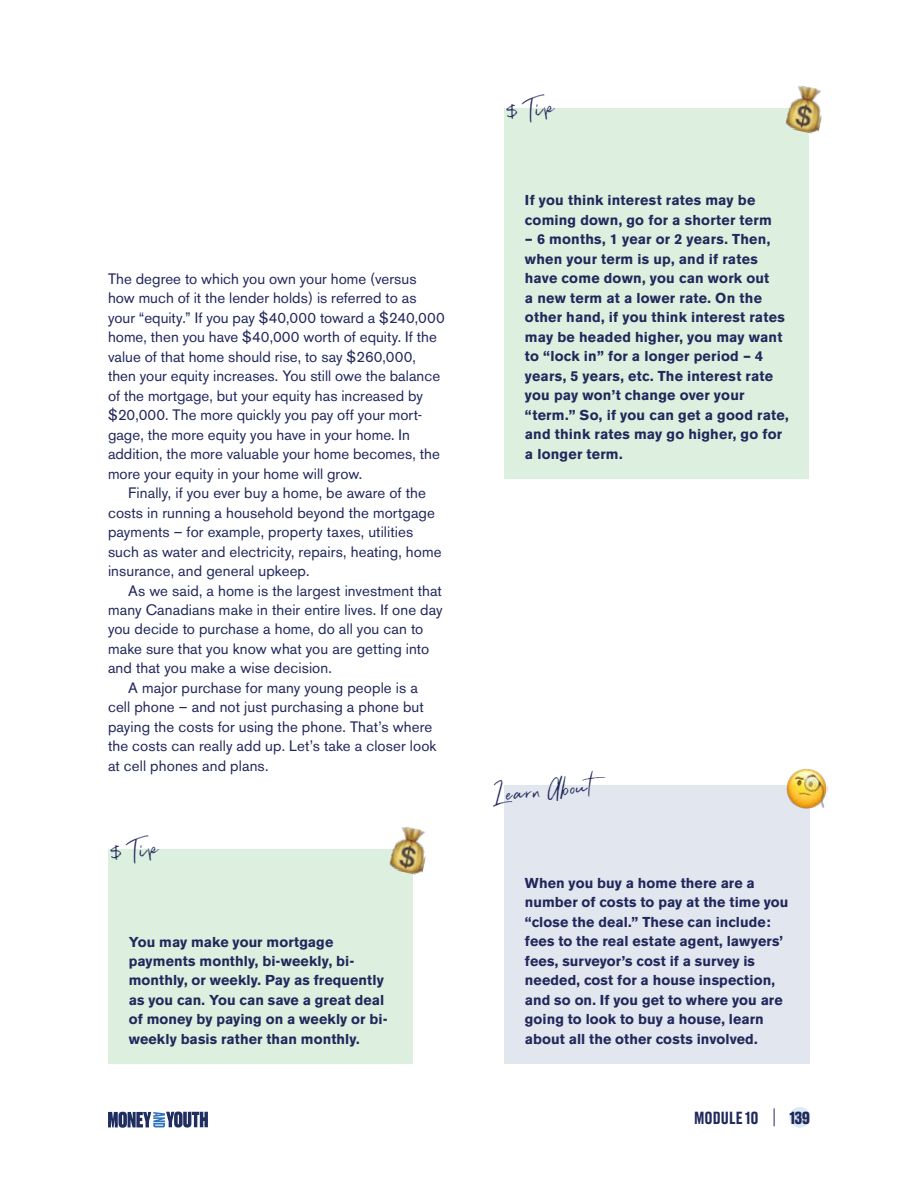
<style>
.page{position:relative;width:918px;height:1188px;background:#fff}
.page>*{position:absolute;margin:0;border:0;box-sizing:border-box;transform-origin:0 0}
.t1{font:30px "Renegade";color:#21285b}
.t2{font:500 16.5px "Druk Text";letter-spacing:.005em;color:#21285b}
.t3{font:700 16.5px "Druk Text";color:#21285b}
.t4{font:15px/19.5px "Akzidenz Grotesk BE";letter-spacing:.005em;color:#21285b}
.t5{font:700 14.25px/19.5px "Akzidenz Grotesk BE";letter-spacing:.01em;color:#21285b}
</style>
<div class="page">
<div style="left:789px;top:1107px;width:21px;height:21px;background:#daecf7;border-radius:50%"></div>
<svg style="left:108px;top:1112px;width:100px;height:16px;background:#667499"></svg>
<svg style="left:774px;top:1108px;width:1px;height:18px"></svg>
<div style="left:109px;top:849px;width:304px;height:215px;background:#ddefdf"></div>
<div style="left:505px;top:108px;width:304px;height:371px;background:#ddefdf"></div>
<img style="left:389px;top:826px;width:37px;height:49px">
<img style="left:785px;top:85px;width:37px;height:49px">
<div style="left:505px;top:785px;width:305px;height:279px;background:#e2e6ee"></div>
<img style="left:786px;top:769px;width:41px;height:40px">
<p class="t4" style="left:108px;top:269px;width:338px">The degree to which you own your home (versus how much of it the lender holds) is referred to as your “equity.” If you pay $40,000 toward a $240,000 home, then you have $40,000 worth of equity. If the value of that home should rise, to say $260,000, then your equity increases. You still owe the balance of the mortgage, but your equity has increased by $20,000. The more quickly you pay off your mort&shy;gage, the more equity you have in your home. In addition, the more valuable your home becomes, the more your equity in your home will grow.</p>
<p class="t4" style="left:108px;top:483px;width:335px;text-indent:20px">Finally, if you ever buy a home, be aware of the costs in running a household beyond the mortgage payments – for example, property taxes, utilities such as water and electricity, repairs, heating, home insurance, and general upkeep.</p>
<p class="t4" style="left:128px;top:581px;width:315px">As we said, a home is the largest investment that</p>
<p class="t4" style="left:108px;top:600px;width:336px">many Canadians make in their entire lives. If one day</p>
<p class="t4" style="left:108px;top:620px;width:317px">you decide to purchase a home, do all you can to</p>
<p class="t4" style="left:108px;top:639px;width:323px">make sure that you know what you are getting into</p>
<p class="t4" style="left:108px;top:659px;width:225px">and that you make a wise decision.</p>
<p class="t4" style="left:128px;top:678px;width:291px">A major purchase for many young people is a</p>
<p class="t4" style="left:108px;top:698px;width:317px">cell phone – and not just purchasing a phone but</p>
<p class="t4" style="left:108px;top:717px;width:326px">paying the costs for using the phone. That’s where</p>
<p class="t4" style="left:108px;top:737px;width:330px">the costs can really add up. Let’s take a closer look</p>
<p class="t4" style="left:108px;top:756px;width:162px">at cell phones and plans.</p>
<h1 class="t1" style="left:103px;top:838px;width:52px;rotate:-13deg">$ Tip</h1>
<p class="t5" style="left:129px;top:932px;width:261px">You may make your mortgage payments monthly, bi-weekly, bi&shy;monthly, or weekly. Pay as frequently as you can. You can save a great deal of money by paying on a weekly or bi&shy;weekly basis rather than monthly.</p>
<h1 class="t1" style="left:499px;top:97px;width:52px;rotate:-13deg">$ Tip</h1>
<p class="t5" style="left:525px;top:191px;width:248px">If you think interest rates may be coming down, go for a shorter term</p>
<p class="t5" style="left:525px;top:230px;width:265px">– 6 months, 1 year or 2 years. Then, when your term is up, and if rates have come down, you can work out<br>a new term at a lower rate. On the other hand, if you think interest rates may be headed higher, you may want to “lock in” for a longer period – 4 years, 5 years, etc. The interest rate you pay won’t change over your “term.” So, if you can get a good rate, and think rates may go higher, go for a longer term.</p>
<h1 class="t1" style="left:491px;top:774px;width:101px;rotate:-5deg">Learn About</h1>
<p class="t5" style="left:525px;top:873px;width:265px">When you buy a home there are a number of costs to pay at the time you “close the deal.” These can include: fees to the real estate agent, lawyers’ fees, surveyor’s cost if a survey is needed, cost for a house inspection, and so on. If you get to where you are going to look to buy a house, learn about all the other costs involved.</p>
<p class="t2" style="left:694px;top:1109px;width:66px">MODULE 10</p>
<p class="t3" style="left:789px;top:1109px;width:22px">139</p>
</div>
